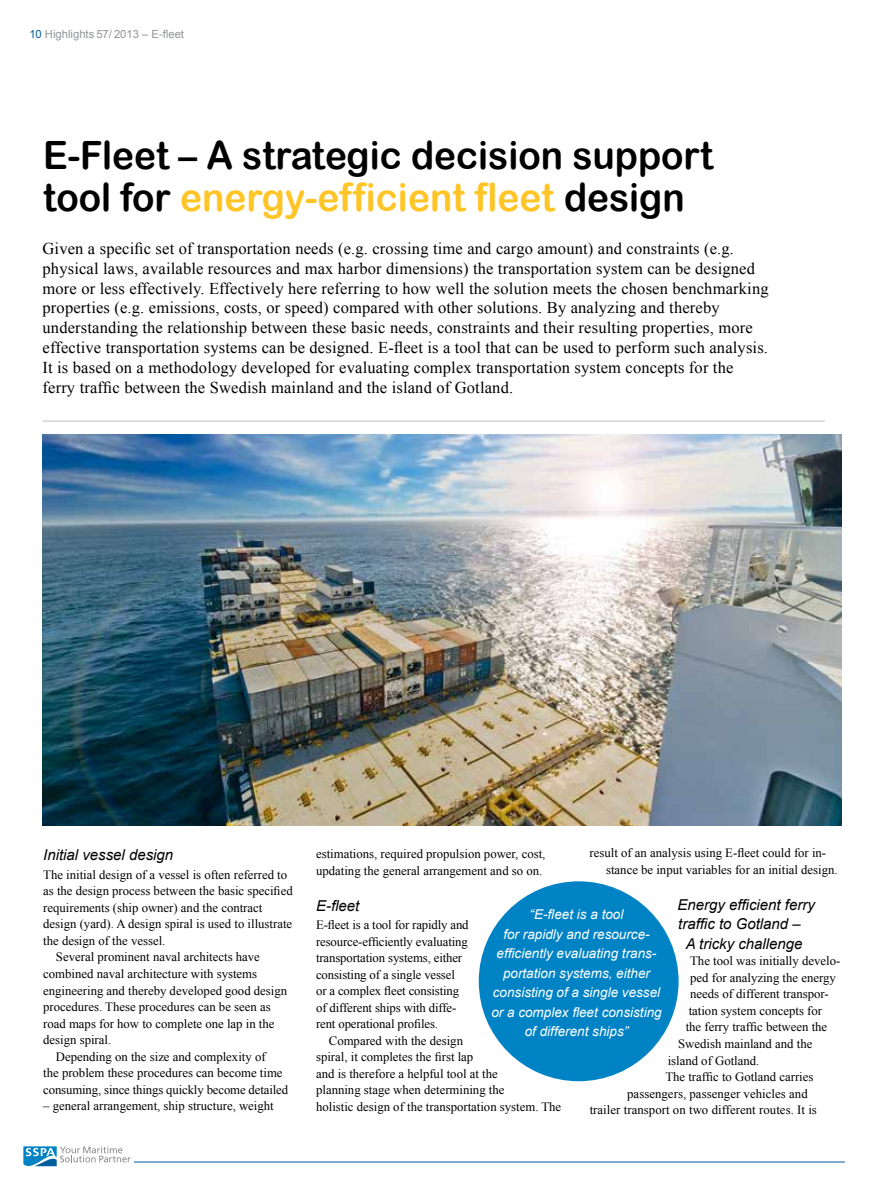
<style>
.page{position:relative;width:893px;height:1191px;background:#fff}
.page>*{position:absolute;margin:0;border:0;box-sizing:border-box;transform-origin:0 0}
.t1{font:39px/42px "Arial Rounded MT Bold";color:#000;scale:.95 1}
.t2{font:16.5px/19.8px "Times New Roman";letter-spacing:.01em;color:#000}
.t3{font:italic 15px "Arial";color:#000}
.t4{font:italic 13.5px/19.5px "Arial";color:#fff;text-align:center}
.t5{font:12.75px/16.5px "Times New Roman";color:#000}
.t6{font:11.25px "Arial";color:#939598}
.s1{color:#005e9e}
.s2{color:#ffc425}
</style>
<div class="page">
<hr style="left:134px;top:1161px;width:711px;height:1px;background:#005e9e">
<svg style="left:23px;top:1146px;width:107px;height:21px"></svg>
<hr style="left:43px;top:421px;width:782px;height:1px;background:#bcbec0">
<div style="left:479px;top:881px;width:200px;height:200px;background:#0083c5;border-radius:50%"></div>
<img style="left:43px;top:434px;width:799px;height:392px">
<p class="t6" style="left:29px;top:27px;width:156px"><span class="s1">10</span> Highlights 57/ 2013 – E-fleet</p>
<h1 class="t1" style="left:43px;top:133px;width:707px">E-Fleet – A strategic decision support tool for <span class="s2">energy-efficient fleet</span> design</h1>
<p class="t2" style="left:43px;top:238px;width:728px">Given a specific set of transportation needs (e.g. crossing time and cargo amount) and constraints (e.g. physical laws, available resources and max harbor dimensions) the transportation system can be designed more or less effectively. Effectively here referring to how well the solution meets the chosen benchmarking properties (e.g. emissions, costs, or speed) compared with other solutions. By analyzing and thereby understanding the relationship between these basic needs, constraints and their resulting properties, more effective transportation systems can be designed. E-fleet is a tool that can be used to perform such analysis.<br>It is based on a methodology developed for evaluating complex transportation system concepts for the ferry traffic between the Swedish mainland and the island of Gotland.</p>
<p class="t3" style="left:43px;top:845px;width:132px">Initial vessel design</p>
<p class="t5" style="left:43px;top:866px;width:245px">The initial design of a vessel is often referred to</p>
<p class="t5" style="left:43px;top:882px;width:251px">as the design process between the basic specified</p>
<p class="t5" style="left:43px;top:899px;width:221px">requirements (ship owner) and the contract</p>
<p class="t5" style="left:43px;top:915px;width:250px">design (yard). A design spiral is used to illustrate</p>
<p class="t5" style="left:43px;top:932px;width:124px">the design of the vessel.</p>
<p class="t5" style="left:56px;top:948px;width:205px">Several prominent naval architects have</p>
<p class="t5" style="left:43px;top:965px;width:215px">combined naval architecture with systems</p>
<p class="t5" style="left:43px;top:981px;width:245px">engineering and thereby developed good design</p>
<p class="t5" style="left:43px;top:998px;width:229px">procedures. These procedures can be seen as</p>
<p class="t5" style="left:43px;top:1014px;width:233px">road maps for how to complete one lap in the</p>
<p class="t5" style="left:43px;top:1031px;width:69px">design spiral.</p>
<p class="t5" style="left:56px;top:1047px;width:211px">Depending on the size and complexity of</p>
<p class="t5" style="left:43px;top:1064px;width:241px">the problem these procedures can become time</p>
<p class="t5" style="left:43px;top:1080px;width:246px">consuming, since things quickly become detailed</p>
<p class="t5" style="left:43px;top:1097px;width:232px">– general arrangement, ship structure, weight</p>
<p class="t5" style="left:606px;top:844px;width:233px;text-indent:-16px">result of an analysis using E-fleet could for in&shy;stance be input variables for an initial design.</p>
<p class="t3" style="left:677px;top:895px;width:139px">Energy efficient ferry</p>
<p class="t3" style="left:678px;top:914px;width:124px">traffic to Gotland –</p>
<p class="t3" style="left:686px;top:934px;width:118px">A tricky challenge</p>
<p class="t5" style="left:690px;top:952px;width:152px">The tool was initially develo-</p>
<p class="t5" style="left:690px;top:969px;width:147px">ped for analyzing the energy</p>
<p class="t5" style="left:690px;top:985px;width:140px">needs of different transpor-</p>
<p class="t5" style="left:689px;top:1002px;width:135px">tation system concepts for</p>
<p class="t5" style="left:686px;top:1018px;width:143px">the ferry traffic between the</p>
<p class="t5" style="left:678px;top:1035px;width:136px">Swedish mainland and the</p>
<p class="t5" style="left:668px;top:1051px;width:93px">island of Gotland.</p>
<p class="t5" style="left:665px;top:1068px;width:150px">The traffic to Gotland carries</p>
<p class="t5" style="left:627px;top:1084px;width:182px">passengers, passenger vehicles and</p>
<p class="t5" style="left:590px;top:1101px;width:229px">trailer transport on two different routes. It is</p>
<p class="t5" style="left:316px;top:845px;width:231px">estimations, required propulsion power, cost, updating the general arrangement and so on.</p>
<p class="t3" style="left:316px;top:895px;width:45px">E-fleet</p>
<p class="t5" style="left:316px;top:916px;width:154px">E-fleet is a tool for rapidly and resource-efficiently evaluating transportation systems, either consisting of a single vessel<br>or a complex fleet consisting of different ships with diffe&shy;rent operational profiles.</p>
<p class="t5" style="left:316px;top:1032px;width:247px;text-indent:13px">Compared with the design<br>spiral, it completes the first lap<br>and is therefore a helpful tool at the<br>planning stage when determining the<br>holistic design of the transportation system. The</p>
<p class="t4" style="left:491px;top:905px;width:172px">“E-fleet is a tool<br>for rapidly and resource&shy;efficiently evaluating trans&shy;portation systems, either consisting of a single vessel or a complex fleet consisting of different ships”</p>
</div>
